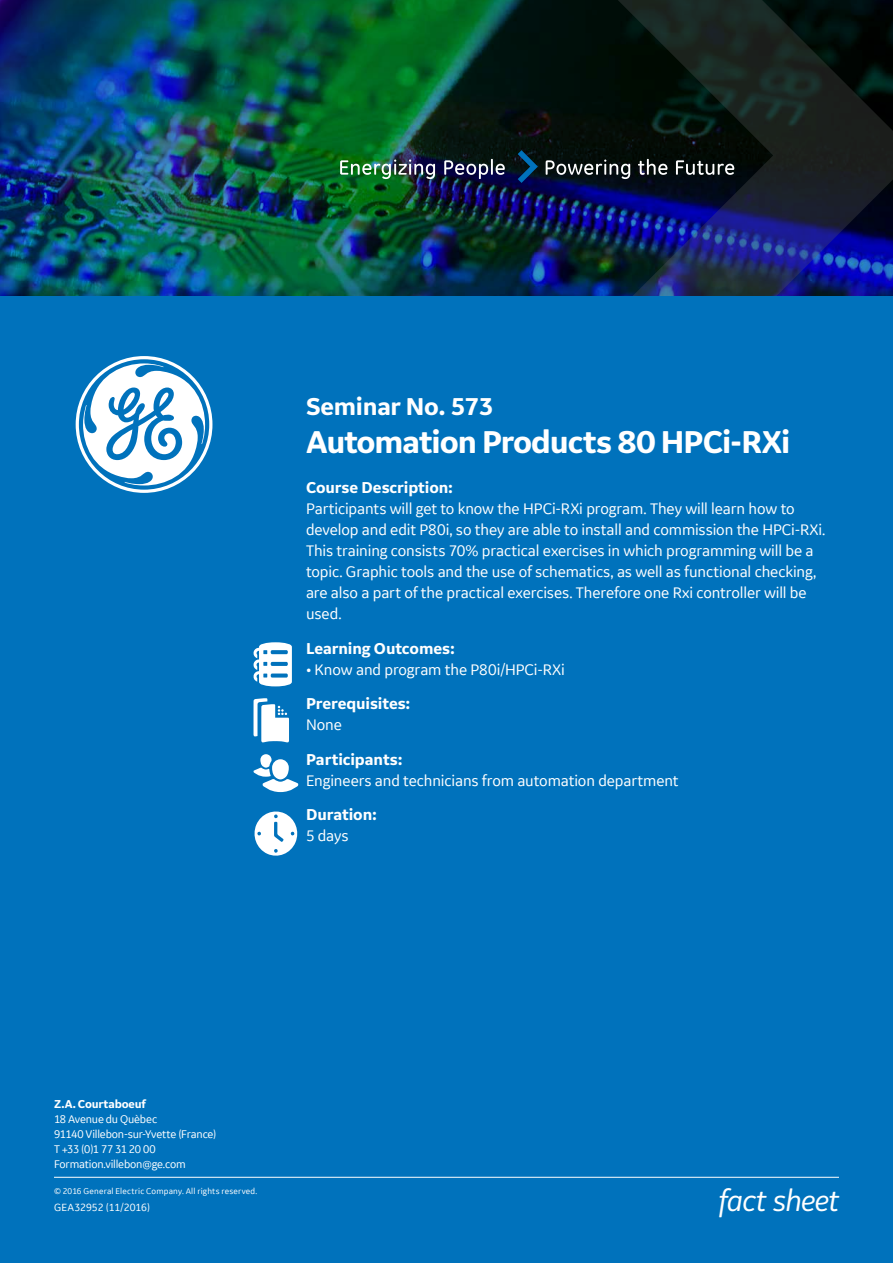
<style>
.page{position:relative;width:893px;height:1263px;background:#fff}
.page>*{position:absolute;margin:0;border:0;box-sizing:border-box;transform-origin:0 0}
.t1{font:700 33px "GE Inspira Sans";letter-spacing:-.03em;color:#fff}
.t2{font:italic 31.5px "GE Inspira Sans";letter-spacing:-.025em;color:#fff}
.t3{font:700 25.5px "GE Inspira Sans";letter-spacing:-.015em;color:#fff}
.t4{font:16.5px/21px "GE Inspira Sans";letter-spacing:-.01em;color:#fff}
.t5{font:700 16.5px "GE Inspira Sans";letter-spacing:-.005em;color:#fff}
.t6{font:12px/15px "GE Inspira Sans";letter-spacing:-.015em;color:#fff}
.t7{font:700 12px "GE Inspira Sans";letter-spacing:-.015em;color:#fff}
.t8{font:11.25px "GE Inspira Sans";letter-spacing:.005em;color:#fff}
.t9{font:9px "GE Inspira Sans";letter-spacing:.02em;color:#fff}
</style>
<div class="page">
<img style="left:0;top:0;width:538px;height:297px">
<img style="left:538px;top:0;width:355px;height:297px">
<div style="left:0;top:297px;width:893px;height:966px;background:#0072bc"></div>
<hr style="left:54px;top:1177px;width:785px;height:1px;background:#fff">
<svg style="left:253px;top:642px;width:39px;height:44px"></svg>
<svg style="left:253px;top:698px;width:36px;height:44px"></svg>
<svg style="left:253px;top:754px;width:46px;height:38px"></svg>
<svg style="left:254px;top:811px;width:44px;height:45px"></svg>
<img style="left:340px;top:150px;width:394px;height:33px">
<svg style="left:76px;top:356px;width:136px;height:137px"></svg>
<h3 class="t3" style="left:306px;top:391px;width:189px">Seminar No. 573</h3>
<h1 class="t1" style="left:306px;top:421px;width:486px">Automation Products 80 HPCi-RXi</h1>
<p class="t5" style="left:306px;top:477px;width:149px">Course Description:</p>
<p class="t4" style="left:306px;top:498px;width:521px">Participants will get to know the HPCi-RXi program. They will learn how to develop and edit P80i, so they are able to install and commission the HPCi-RXi.<br>This training consists 70% practical exercises in which programming will be a topic. Graphic tools and the use of schematics, as well as functional checking, are also a part of the practical exercises. Therefore one Rxi controller will be used.</p>
<p class="t5" style="left:306px;top:638px;width:150px">Learning Outcomes:</p>
<p class="t4" style="left:306px;top:658px;width:260px">• Know and program the P80i/HPCi-RXi</p>
<p class="t5" style="left:306px;top:694px;width:106px">Prerequisites:</p>
<p class="t4" style="left:306px;top:714px;width:37px">None</p>
<p class="t5" style="left:306px;top:749px;width:98px">Participants:</p>
<p class="t4" style="left:306px;top:769px;width:374px">Engineers and technicians from automation department</p>
<p class="t5" style="left:306px;top:805px;width:72px">Duration:</p>
<p class="t4" style="left:306px;top:825px;width:44px">5 days</p>
<p class="t7" style="left:54px;top:1097px;width:93px">Z.A. Courtaboeuf</p>
<p class="t6" style="left:54px;top:1111px;width:164px">18 Avenue du Quèbec<br>91140 Villebon-sur-Yvette (France)<br>T +33 (0)1 77 31 20 00<br>Formation.villebon@ge.com</p>
<p class="t9" style="left:54px;top:1186px;width:205px">© 2016 General Electric Company. All rights reserved.</p>
<p class="t8" style="left:54px;top:1200px;width:98px">GEA32952 (11/2016)</p>
<h2 class="t2" style="left:719px;top:1181px;width:122px">fact sheet</h2>
</div>
